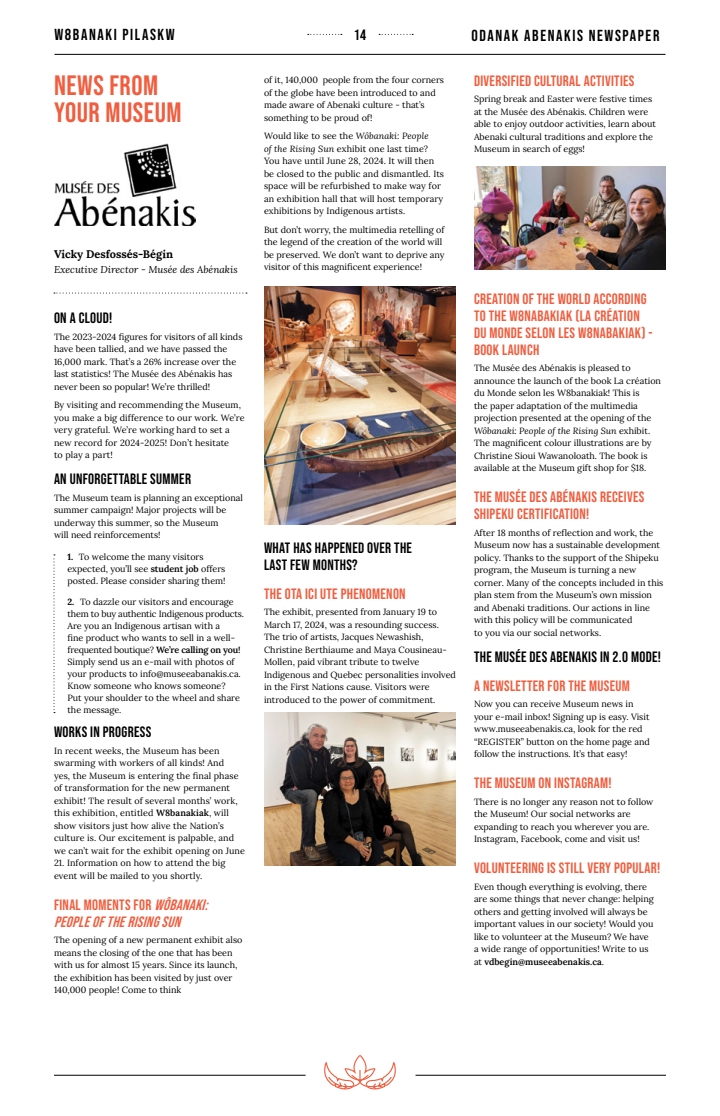
<style>
.page{position:relative;width:720px;height:1116px;background:#fff}
.page>*{position:absolute;margin:0;border:0;box-sizing:border-box;transform-origin:0 0}
.Titres{font:28px/27px "Bebas Neue";letter-spacing:.02em;color:#f15d3e}
.t1{font:16px "Bebas Neue";letter-spacing:.1em;color:#000}
.Intertitres{font:15px/17px "Bebas Neue";letter-spacing:.02em;color:#f15d3e}
.Intertitres-2{font:15px/17px "Bebas Neue";letter-spacing:.02em;color:#000}
.Intertitres-3{font:italic 15px/17px "Bebas Neue";color:#f15d3e}
.Auteur{font:700 11px "Lora";color:#000}
.Titre{font:italic 10px "Lora";color:#000}
.Texte_courant{font:9px/12.5px "Lora";color:#000}
.s1{font-style:italic}
.s2{font-weight:700}
.s3{font-weight:600}
.s4{font-style:normal}
</style>
<div class="page">
<hr style="left:54px;top:1075px;width:252px;height:1px;background:#000">
<hr style="left:416px;top:1075px;width:250px;height:1px;background:#000">
<hr style="left:54px;top:54px;width:612px;height:1px;background:#000">
<svg style="left:308px;top:34px;width:34px;height:1px"></svg>
<svg style="left:379px;top:34px;width:34px;height:1px"></svg>
<svg style="left:324px;top:1055px;width:72px;height:35px"></svg>
<svg style="left:54px;top:293px;width:193px;height:1px"></svg>
<svg style="left:54px;top:554px;width:1px;height:159px"></svg>
<img style="left:54px;top:144px;width:142px;height:81px">
<img style="left:264px;top:286px;width:192px;height:238px">
<img style="left:264px;top:713px;width:192px;height:153px">
<img style="left:474px;top:166px;width:192px;height:104px">
<h2 class="t1" style="left:54px;top:26px;width:122px">W8BANAKI PILASKW</h2>
<h3 class="Intertitres-2" style="left:354px;top:26px;width:14px">14</h3>
<h2 class="t1" style="left:471px;top:26px;width:190px">ODANAK ABENAKIS NEWSPAPER</h2>
<p class="Titres" style="left:54px;top:72px;width:129px">NEWS FROM<br>YOUR MUSEUM</p>
<p class="Intertitres" style="left:474px;top:72px;width:162px">DIVERSIFIED CULTURAL ACTIVITIES</p>
<p class="Texte_courant" style="left:474px;top:92px;width:183px">Spring break and Easter were festive times at the Musée des Abénakis. Children were able to enjoy outdoor activities, learn about Abenaki cultural traditions and explore the Museum in search of eggs!</p>
<p class="Texte_courant" style="left:264px;top:73px;width:182px">of it, 140,000 people from the four corners of the globe have been introduced to and made aware of Abenaki culture - that’s something to be proud of!</p>
<p class="Texte_courant" style="left:264px;top:129px;width:182px">Would like to see the <span class="s1">Wôbanaki: People<br>of the Rising Sun</span> exhibit one last time?<br>You have until June 28, 2024. It will then be closed to the public and dismantled. Its space will be refurbished to make way for an exhibition hall that will host temporary exhibitions by Indigenous artists.</p>
<p class="Texte_courant" style="left:264px;top:223px;width:182px">But don’t worry, the multimedia retelling of the legend of the creation of the world will be preserved. We don’t want to deprive any visitor of this magnificent experience!</p>
<p class="Auteur" style="left:54px;top:245px;width:121px">Vicky Desfossés-Bégin</p>
<p class="Titre" style="left:54px;top:262px;width:185px">Executive Director - Musée des Abénakis</p>
<p class="Intertitres-2" style="left:54px;top:309px;width:60px">ON A CLOUD!</p>
<p class="Texte_courant" style="left:54px;top:330px;width:190px">The 2023-2024 figures for visitors of all kinds have been tallied, and we have passed the 16,000 mark. That’s a 26% increase over the last statistics! The Musée des Abénakis has never been so popular! We’re thrilled!</p>
<p class="Texte_courant" style="left:54px;top:398px;width:192px">By visiting and recommending the Museum, you make a big difference to our work. We’re very grateful. We’re working hard to set a new record for 2024-2025! Don’t hesitate<br>to play a part!</p>
<p class="Intertitres-2" style="left:54px;top:470px;width:139px">AN UNFORGETTABLE SUMMER</p>
<p class="Texte_courant" style="left:54px;top:491px;width:190px">The Museum team is planning an exceptional summer campaign! Major projects will be underway this summer, so the Museum<br>will need reinforcements!</p>
<p class="Texte_courant" style="left:68px;top:551px;width:160px;line-height:12px"><span class="s2">1.</span> To welcome the many visitors expected, you’ll see <span class="s3">student job</span> offers posted. Please consider sharing them!</p>
<p class="Texte_courant" style="left:68px;top:595px;width:178px;line-height:12px"><span class="s2">2.</span> To dazzle our visitors and encourage them to buy authentic Indigenous products.<br>Are you an Indigenous artisan with a<br>fine product who wants to sell in a well&shy;frequented boutique? <span class="s3">We’re calling on you!<br></span>Simply send us an e-mail with photos of your products to info@museeabanakis.ca.<br>Know someone who knows someone?<br>Put your shoulder to the wheel and share the message.</p>
<p class="Intertitres-2" style="left:54px;top:724px;width:99px">WORKS IN PROGRESS</p>
<p class="Texte_courant" style="left:54px;top:744px;width:193px">In recent weeks, the Museum has been swarming with workers of all kinds! And<br>yes, the Museum is entering the final phase of transformation for the new permanent exhibit! The result of several months’ work, this exhibition, entitled <span class="s3">W8banakiak</span>, will show visitors just how alive the Nation’s culture is. Our excitement is palpable, and we can’t wait for the exhibit opening on June</p>
<p class="Texte_courant" style="left:54px;top:856px;width:173px">21. Information on how to attend the big event will be mailed to you shortly.</p>
<p class="Intertitres-3" style="left:54px;top:896px;width:160px"><span class="s4">FINAL MOMENTS FOR</span> WÔBANAKI:<br>PEOPLEOFTHERISINGSUN</p>
<p class="Texte_courant" style="left:54px;top:933px;width:190px">The opening of a new permanent exhibit also means the closing of the one that has been with us for almost 15 years. Since its launch, the exhibition has been visited by just over 140,000 people! Come to think</p>
<p class="Intertitres" style="left:474px;top:290px;width:180px">CREATION OF THE WORLD ACCORDING<br>TO THE W8NABAKIAK (LA CRÉATION<br>DU MONDE SELON LES W8NABAKIAK) -<br>BOOK LAUNCH</p>
<p class="Texte_courant" style="left:474px;top:361px;width:189px">The Musée des Abénakis is pleased to announce the launch of the book La création du Monde selon les W8banakiak! This is<br>the paper adaptation of the multimedia projection presented at the opening of the <span class="s1">Wôbanaki: People of the Rising Sun</span> exhibit.<br>The magnificent colour illustrations are by Christine Sioui Wawanoloath. The book is available at the Museum gift shop for $18.</p>
<p class="Intertitres" style="left:474px;top:488px;width:172px">THE MUSÉE DES ABÉNAKIS RECEIVES<br>SHIPEKU CERTIFICATION!</p>
<p class="Texte_courant" style="left:474px;top:526px;width:191px">After 18 months of reflection and work, the Museum now has a sustainable development policy. Thanks to the support of the Shipeku program, the Museum is turning a new corner. Many of the concepts included in this plan stem from the Museum’s own mission and Abenaki traditions. Our actions in line with this policy will be communicated<br>to you via our social networks.</p>
<p class="Intertitres-2" style="left:474px;top:648px;width:188px">THE MUSÉE DES ABENAKIS IN 2.0 MODE!</p>
<p class="Intertitres" style="left:474px;top:677px;width:157px">A NEWSLETTER FOR THE MUSEUM</p>
<p class="Texte_courant" style="left:474px;top:697px;width:177px">Now you can receive Museum news in your e-mail inbox! Signing up is easy. Visit www.museeabenakis.ca, look for the red “REGISTER” button on the home page and follow the instructions. It’s that easy!</p>
<p class="Intertitres" style="left:474px;top:774px;width:139px">THE MUSEUM ON INSTAGRAM!</p>
<p class="Texte_courant" style="left:474px;top:795px;width:181px">There is no longer any reason not to follow the Museum! Our social networks are expanding to reach you wherever you are.<br>Instagram, Facebook, come and visit us!</p>
<p class="Intertitres" style="left:474px;top:859px;width:188px">VOLUNTEERING IS STILL VERY POPULAR!</p>
<p class="Texte_courant" style="left:474px;top:880px;width:181px">Even though everything is evolving, there are some things that never change: helping others and getting involved will always be important values in our society! Would you like to volunteer at the Museum? We have a wide range of opportunities! Write to us at <span class="s3">vdbegin@museeabenakis.ca</span>.</p>
<p class="Intertitres-2" style="left:264px;top:539px;width:150px">WHAT HAS HAPPENED OVER THE<br>LAST FEW MONTHS?</p>
<p class="Intertitres" style="left:264px;top:585px;width:143px">THE OTA ICI UTE PHENOMENON</p>
<p class="Texte_courant" style="left:264px;top:605px;width:193px">The exhibit, presented from January 19 to March 17, 2024, was a resounding success.<br>The trio of artists, Jacques Newashish, Christine Berthiaume and Maya Cousineau-Mollen, paid vibrant tribute to twelve Indigenous and Quebec personalities involved in the First Nations cause. Visitors were introduced to the power of commitment.</p>
</div>
